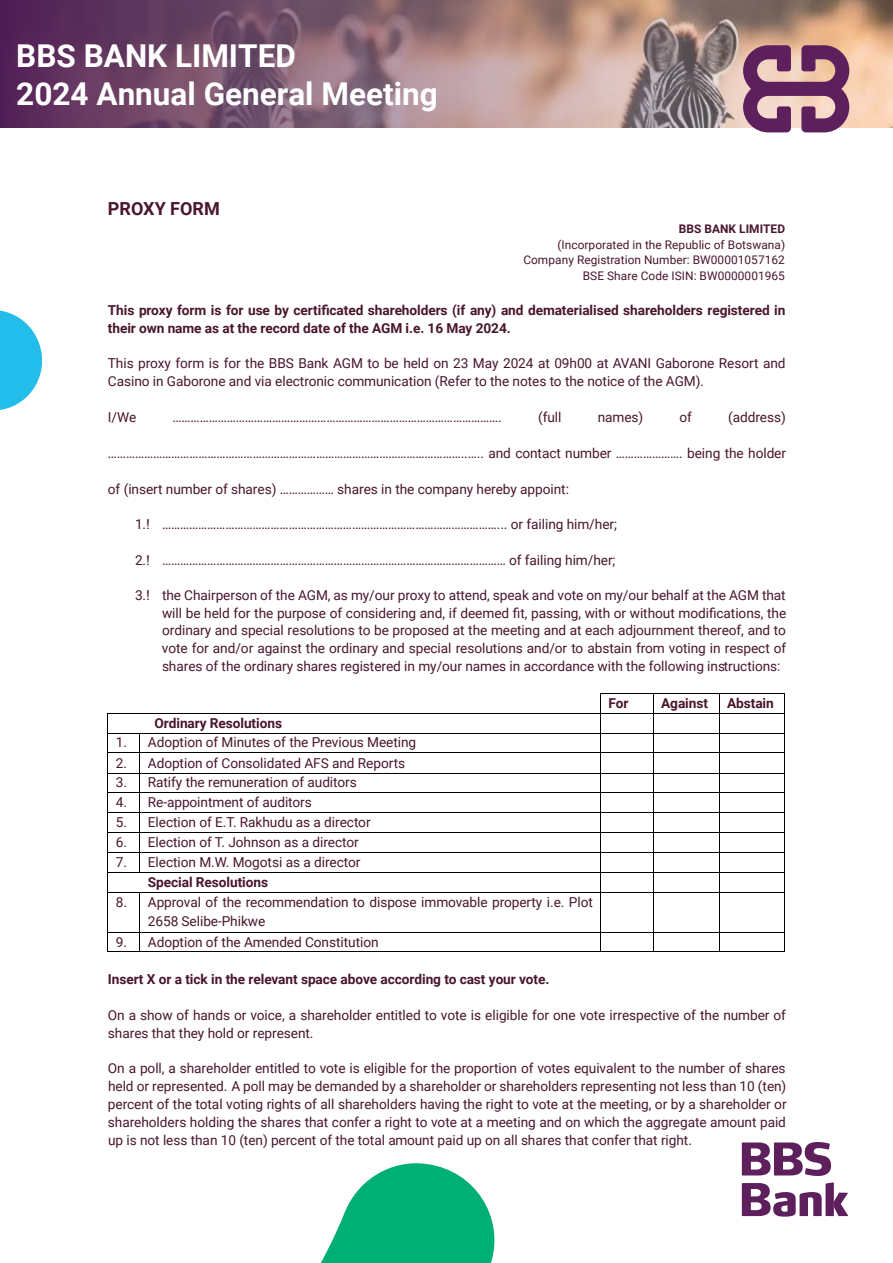
<style>
.page{position:relative;width:893px;height:1263px;background:#fff}
.page>*{position:absolute;margin:0;border:0;box-sizing:border-box;transform-origin:0 0}
.t1{font:700 31.5px/37.8px "Roboto";color:#fff}
.t2{font:700 18px "Roboto";color:#49162d}
.t3{font:13.65px/17.9px "Roboto";letter-spacing:-.005em;color:#49162d}
.t4{font:700 13.65px/18px "Roboto";letter-spacing:-.005em;color:#49162d}
.t5{font:11.85px/15.9px "Roboto";letter-spacing:.005em;color:#49162d;text-align:right}
.t6{font:700 11.85px "Roboto";letter-spacing:.005em;color:#49162d}
.s1{font-family:"Arial"}
</style>
<div class="page">
<svg style="left:741px;top:1142px;width:90px;height:34px"></svg>
<svg style="left:741px;top:1182px;width:107px;height:35px"></svg>
<svg style="left:0;top:0;width:892px;height:127px;background:#94717b"></svg>
<hr style="left:601px;top:693px;width:52px;height:1px;background:#000">
<hr style="left:653px;top:693px;width:65px;height:1px;background:#000">
<hr style="left:719px;top:693px;width:65px;height:1px;background:#000">
<hr style="left:109px;top:713px;width:31px;height:1px;background:#000">
<hr style="left:141px;top:713px;width:459px;height:1px;background:#000">
<hr style="left:601px;top:713px;width:52px;height:1px;background:#000">
<hr style="left:653px;top:713px;width:65px;height:1px;background:#000">
<hr style="left:719px;top:713px;width:65px;height:1px;background:#000">
<hr style="left:108px;top:733px;width:32px;height:1px;background:#000">
<hr style="left:141px;top:733px;width:459px;height:1px;background:#000">
<hr style="left:601px;top:733px;width:52px;height:1px;background:#000">
<hr style="left:653px;top:733px;width:65px;height:1px;background:#000">
<hr style="left:719px;top:733px;width:65px;height:1px;background:#000">
<hr style="left:108px;top:753px;width:32px;height:1px;background:#000">
<hr style="left:140px;top:753px;width:460px;height:1px;background:#000">
<hr style="left:601px;top:753px;width:52px;height:1px;background:#000">
<hr style="left:653px;top:753px;width:65px;height:1px;background:#000">
<hr style="left:719px;top:753px;width:65px;height:1px;background:#000">
<hr style="left:108px;top:773px;width:32px;height:1px;background:#000">
<hr style="left:140px;top:773px;width:460px;height:1px;background:#000">
<hr style="left:601px;top:773px;width:52px;height:1px;background:#000">
<hr style="left:653px;top:773px;width:65px;height:1px;background:#000">
<hr style="left:719px;top:773px;width:65px;height:1px;background:#000">
<hr style="left:108px;top:792px;width:32px;height:1px;background:#000">
<hr style="left:140px;top:792px;width:460px;height:1px;background:#000">
<hr style="left:601px;top:792px;width:52px;height:1px;background:#000">
<hr style="left:653px;top:792px;width:65px;height:1px;background:#000">
<hr style="left:719px;top:792px;width:65px;height:1px;background:#000">
<hr style="left:108px;top:813px;width:32px;height:1px;background:#000">
<hr style="left:140px;top:813px;width:460px;height:1px;background:#000">
<hr style="left:601px;top:813px;width:52px;height:1px;background:#000">
<hr style="left:653px;top:813px;width:65px;height:1px;background:#000">
<hr style="left:719px;top:813px;width:65px;height:1px;background:#000">
<hr style="left:108px;top:832px;width:32px;height:1px;background:#000">
<hr style="left:140px;top:832px;width:460px;height:1px;background:#000">
<hr style="left:601px;top:832px;width:52px;height:1px;background:#000">
<hr style="left:653px;top:832px;width:65px;height:1px;background:#000">
<hr style="left:719px;top:832px;width:65px;height:1px;background:#000">
<hr style="left:108px;top:853px;width:32px;height:1px;background:#000">
<hr style="left:140px;top:853px;width:460px;height:1px;background:#000">
<hr style="left:601px;top:853px;width:52px;height:1px;background:#000">
<hr style="left:653px;top:853px;width:65px;height:1px;background:#000">
<hr style="left:719px;top:853px;width:65px;height:1px;background:#000">
<hr style="left:108px;top:872px;width:32px;height:1px;background:#000">
<hr style="left:141px;top:872px;width:459px;height:1px;background:#000">
<hr style="left:601px;top:872px;width:52px;height:1px;background:#000">
<hr style="left:653px;top:872px;width:65px;height:1px;background:#000">
<hr style="left:719px;top:872px;width:65px;height:1px;background:#000">
<svg style="left:107px;top:713px;width:2px;height:180px"></svg>
<hr style="left:108px;top:893px;width:32px;height:1px;background:#000">
<hr style="left:141px;top:893px;width:459px;height:1px;background:#000">
<svg style="left:600px;top:693px;width:1px;height:200px"></svg>
<hr style="left:601px;top:893px;width:52px;height:1px;background:#000">
<svg style="left:653px;top:694px;width:1px;height:199px"></svg>
<hr style="left:653px;top:893px;width:65px;height:1px;background:#000">
<hr style="left:719px;top:893px;width:65px;height:1px;background:#000">
<svg style="left:784px;top:693px;width:1px;height:200px"></svg>
<hr style="left:107px;top:893px;width:1px;height:39px;background:#000">
<hr style="left:140px;top:893px;width:1px;height:39px;background:#000">
<hr style="left:600px;top:893px;width:1px;height:39px;background:#000">
<hr style="left:653px;top:893px;width:1px;height:39px;background:#000">
<hr style="left:718px;top:893px;width:1px;height:39px;background:#000">
<hr style="left:784px;top:893px;width:1px;height:39px;background:#000">
<hr style="left:108px;top:932px;width:32px;height:1px;background:#000">
<hr style="left:140px;top:932px;width:460px;height:1px;background:#000">
<hr style="left:601px;top:932px;width:52px;height:1px;background:#000">
<hr style="left:653px;top:932px;width:65px;height:1px;background:#000">
<hr style="left:719px;top:932px;width:65px;height:1px;background:#000">
<svg style="left:107px;top:932px;width:1px;height:20px"></svg>
<hr style="left:108px;top:952px;width:32px;height:1px;background:#000">
<hr style="left:140px;top:952px;width:460px;height:1px;background:#000">
<svg style="left:600px;top:932px;width:1px;height:20px"></svg>
<hr style="left:601px;top:952px;width:52px;height:1px;background:#000">
<svg style="left:653px;top:933px;width:1px;height:19px"></svg>
<hr style="left:653px;top:952px;width:65px;height:1px;background:#000">
<hr style="left:719px;top:952px;width:65px;height:1px;background:#000">
<svg style="left:784px;top:932px;width:1px;height:20px"></svg>
<svg style="left:0;top:102px;width:49px;height:308px"></svg>
<svg style="left:320px;top:1163px;width:175px;height:100px;fill:#00af73"></svg>
<svg style="left:743px;top:45px;width:106px;height:87px;background:#996783"></svg>
<h1 class="t1" style="left:17px;top:36px;width:423px">BBS BANK LIMITED<br>2024 Annual General Meeting</h1>
<h2 class="t2" style="left:108px;top:196px;width:113px">PROXY FORM</h2>
<p class="t6" style="left:678px;top:220px;width:108px">BBS BANK LIMITED</p>
<p class="t5" style="left:523px;top:236px;width:263px">(Incorporated in the Republic of Botswana)<br>Company Registration Number: BW00001057162<br>BSE Share Code ISIN: BW0000001965</p>
<p class="t4" style="left:108px;top:301px;width:679px">This proxy form is for use by certificated shareholders (if any) and dematerialised shareholders registered in their own name as at the record date of the AGM i.e. 16 May 2024.</p>
<p class="t3" style="left:108px;top:354px;width:679px">This proxy form is for the BBS Bank AGM to be held on 23 May 2024 at 09h00 at AVANI Gaborone Resort and<br>Casino in Gaborone and via electronic communication (Refer to the notes to the notice of the AGM).</p>
<p class="t3" style="left:108px;top:408px;width:30px">I/We</p>
<p class="t3" style="left:172px;top:408px;width:331px">……………………………………………………………………………………………….</p>
<p class="t3" style="left:538px;top:408px;width:25px">(full</p>
<p class="t3" style="left:597px;top:408px;width:47px">names)</p>
<p class="t3" style="left:679px;top:408px;width:14px">of</p>
<p class="t3" style="left:728px;top:408px;width:59px">(address)</p>
<p class="t3" style="left:108px;top:444px;width:679px">………………………………………………………………………………………………………..….. and contact number …………………. being the holder</p>
<p class="t3" style="left:108px;top:479px;width:462px">of (insert number of shares) ……………… shares in the company hereby appoint:</p>
<p class="t3" style="left:135px;top:515px;width:483px">1.<span class="s1">!</span> …………………………………………………………………………………………………... or failing him/her;</p>
<p class="t3" style="left:135px;top:550px;width:482px">2.<span class="s1">!</span> …………………………………………………………………………………………………… of failing him/her;</p>
<p class="t3" style="left:162px;top:586px;width:626px;text-align:justify;text-indent:-27px">3.<span class="s1">!</span> the Chairperson of the AGM, as my/our proxy to attend, speak and vote on my/our behalf at the AGM that will be held for the purpose of considering and, if deemed fit, passing, with or without modifications, the ordinary and special resolutions to be proposed at the meeting and at each adjournment thereof, and to vote for and/or against the ordinary and special resolutions and/or to abstain from voting in respect of shares of the ordinary shares registered in my/our names in accordance with the following instructions:</p>
<p class="t4" style="left:608px;top:693px;width:21px">For</p>
<p class="t4" style="left:661px;top:693px;width:48px">Against</p>
<p class="t4" style="left:727px;top:693px;width:48px">Abstain</p>
<p class="t4" style="left:155px;top:713px;width:129px">Ordinary Resolutions</p>
<p class="t3" style="left:116px;top:733px;width:302px">1. Adoption of Minutes of the Previous Meeting</p>
<p class="t3" style="left:116px;top:753px;width:291px">2. Adoption of Consolidated AFS and Reports</p>
<p class="t3" style="left:116px;top:773px;width:242px">3. Ratify the remuneration of auditors</p>
<p class="t3" style="left:116px;top:793px;width:198px">4. Re-appointment of auditors</p>
<p class="t3" style="left:116px;top:813px;width:256px">5. Election of E.T. Rakhudu as a director</p>
<p class="t3" style="left:116px;top:833px;width:244px">6. Election of T. Johnson as a director</p>
<p class="t3" style="left:116px;top:853px;width:246px">7. Election M.W. Mogotsi as a director</p>
<p class="t4" style="left:148px;top:873px;width:122px">Special Resolutions</p>
<p class="t3" style="left:148px;top:892px;width:446px;line-height:19px;text-indent:-32px">8. Approval of the recommendation to dispose immovable property i.e. Plot<br>2658 Selibe-Phikwe</p>
<p class="t3" style="left:116px;top:932px;width:264px">9. Adoption of the Amended Constitution</p>
<p class="t4" style="left:108px;top:970px;width:443px">Insert X or a tick in the relevant space above according to cast your vote.</p>
<p class="t3" style="left:108px;top:1005px;width:679px">On a show of hands or voice, a shareholder entitled to vote is eligible for one vote irrespective of the number of shares that they hold or represent.</p>
<p class="t3" style="left:108px;top:1059px;width:680px;text-align:justify">On a poll, a shareholder entitled to vote is eligible for the proportion of votes equivalent to the number of shares held or represented. A poll may be demanded by a shareholder or shareholders representing not less than 10 (ten) percent of the total voting rights of all shareholders having the right to vote at the meeting, or by a shareholder or shareholders holding the shares that confer a right to vote at a meeting and on which the aggregate amount paid up is not less than 10 (ten) percent of the total amount paid up on all shares that confer that right.</p>
</div>
